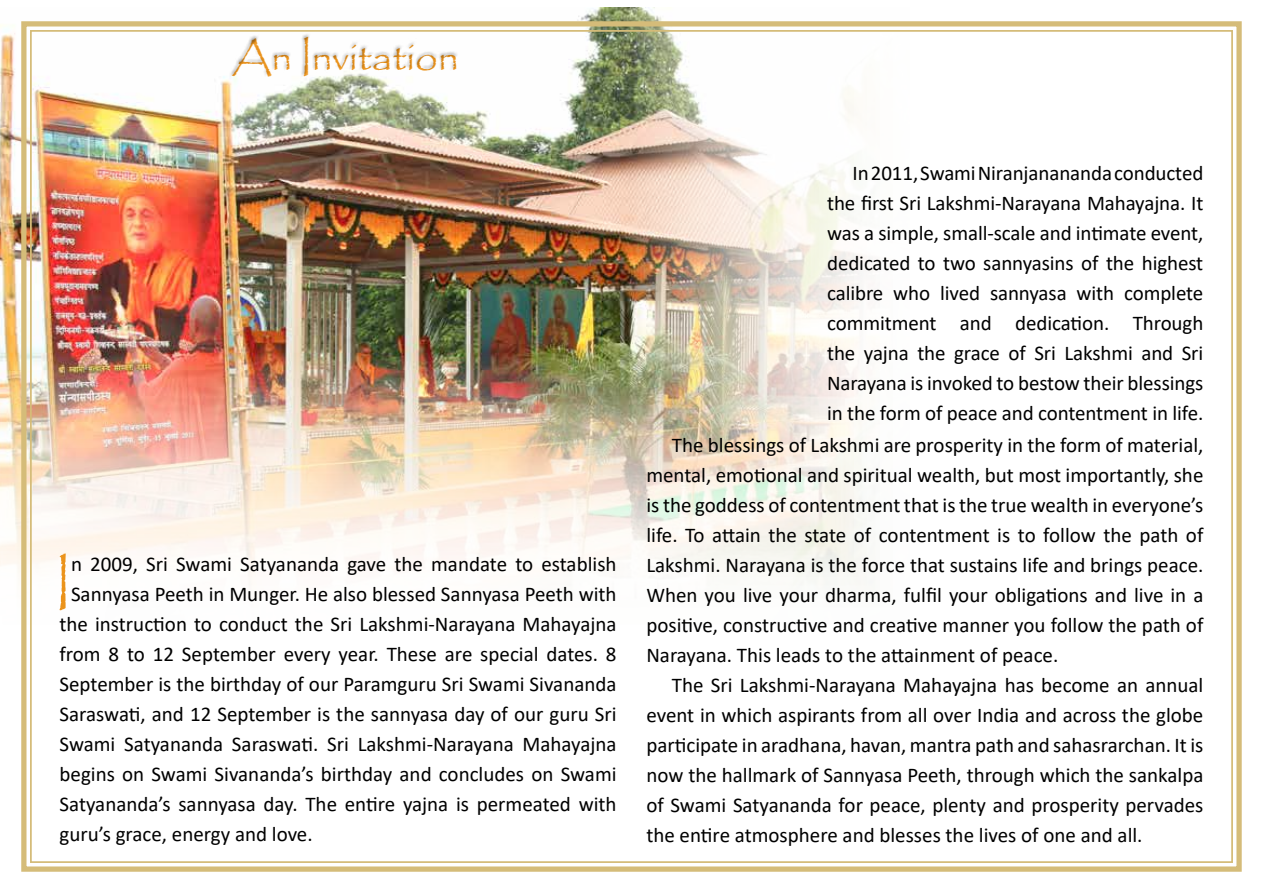
<style>
.page{position:relative;width:1263px;height:893px;background:#fff}
.page>*{position:absolute;margin:0;border:0;box-sizing:border-box;transform-origin:0 0}
.t1{font:58.35px "Papyrus";color:#eb931b}
.t2{font:40.5px "Papyrus";color:#eb931b}
.t3{font:21px "Calibri";color:#000}
</style>
<div class="page">
<img style="left:0;top:8px;width:662px;height:565px">
<img style="left:19px;top:19px;width:1223px;height:853px">
<div style="left:229px;top:35px;width:232px;height:46px;background:#fff;opacity:.75"></div>
<div style="left:228px;top:33px;width:231px;height:46px;background:#000;opacity:.75"></div>
<h2 class="t2" style="left:232px;top:32px;width:228px">An Invitation</h2>
<h1 class="t1" style="left:55px;top:547px;width:17px">I</h1>
<p class="t3" style="left:71px;top:550px;width:547px">n 2009, Sri Swami Satyananda gave the mandate to establish</p>
<p class="t3" style="left:71px;top:580px;width:547px">Sannyasa Peeth in Munger. He also blessed Sannyasa Peeth with</p>
<p class="t3" style="left:60px;top:610px;width:558px">the instruction to conduct the Sri Lakshmi-Narayana Mahayajna</p>
<p class="t3" style="left:60px;top:640px;width:558px">from 8 to 12 September every year. These are special dates. 8</p>
<p class="t3" style="left:60px;top:670px;width:558px">September is the birthday of our Paramguru Sri Swami Sivananda</p>
<p class="t3" style="left:60px;top:700px;width:558px">Saraswati, and 12 September is the sannyasa day of our guru Sri</p>
<p class="t3" style="left:60px;top:730px;width:558px">Swami Satyananda Saraswati. Sri Lakshmi-Narayana Mahayajna</p>
<p class="t3" style="left:60px;top:760px;width:558px">begins on Swami Sivananda’s birthday and concludes on Swami</p>
<p class="t3" style="left:60px;top:790px;width:558px">Satyananda’s sannyasa day. The entire yajna is permeated with</p>
<p class="t3" style="left:60px;top:820px;width:255px">guru’s grace, energy and love.</p>
<p class="t3" style="left:853px;top:158px;width:352px">In 2011, Swami Niranjanananda conducted</p>
<p class="t3" style="left:827px;top:188px;width:378px">the first Sri Lakshmi-Narayana Mahayajna. It</p>
<p class="t3" style="left:827px;top:218px;width:378px">was a simple, small-scale and intimate event,</p>
<p class="t3" style="left:827px;top:248px;width:378px">dedicated to two sannyasins of the highest</p>
<p class="t3" style="left:827px;top:278px;width:378px">calibre who lived sannyasa with complete</p>
<p class="t3" style="left:827px;top:308px;width:378px">commitment and dedication. Through</p>
<p class="t3" style="left:827px;top:338px;width:378px">the yajna the grace of Sri Lakshmi and Sri</p>
<p class="t3" style="left:827px;top:368px;width:378px">Narayana is invoked to bestow their blessings</p>
<p class="t3" style="left:827px;top:398px;width:378px">in the form of peace and contentment in life.</p>
<p class="t3" style="left:672px;top:430px;width:533px">The blessings of Lakshmi are prosperity in the form of material,</p>
<p class="t3" style="left:646px;top:460px;width:559px">mental, emotional and spiritual wealth, but most importantly, she</p>
<p class="t3" style="left:646px;top:490px;width:558px">is the goddess of contentment that is the true wealth in everyone’s</p>
<p class="t3" style="left:646px;top:520px;width:558px">life. To attain the state of contentment is to follow the path of</p>
<p class="t3" style="left:646px;top:550px;width:559px">Lakshmi. Narayana is the force that sustains life and brings peace.</p>
<p class="t3" style="left:646px;top:580px;width:559px">When you live your dharma, fulfil your obligations and live in a</p>
<p class="t3" style="left:646px;top:610px;width:558px">positive, constructive and creative manner you follow the path of</p>
<p class="t3" style="left:646px;top:640px;width:413px">Narayana. This leads to the attainment of peace.</p>
<p class="t3" style="left:672px;top:670px;width:533px">The Sri Lakshmi-Narayana Mahayajna has become an annual</p>
<p class="t3" style="left:646px;top:700px;width:558px">event in which aspirants from all over India and across the globe</p>
<p class="t3" style="left:646px;top:730px;width:558px">participate in aradhana, havan, mantra path and sahasrarchan. It is</p>
<p class="t3" style="left:646px;top:760px;width:558px">now the hallmark of Sannyasa Peeth, through which the sankalpa</p>
<p class="t3" style="left:646px;top:790px;width:558px">of Swami Satyananda for peace, plenty and prosperity pervades</p>
<p class="t3" style="left:646px;top:820px;width:498px">the entire atmosphere and blesses the lives of one and all.</p>
</div>
